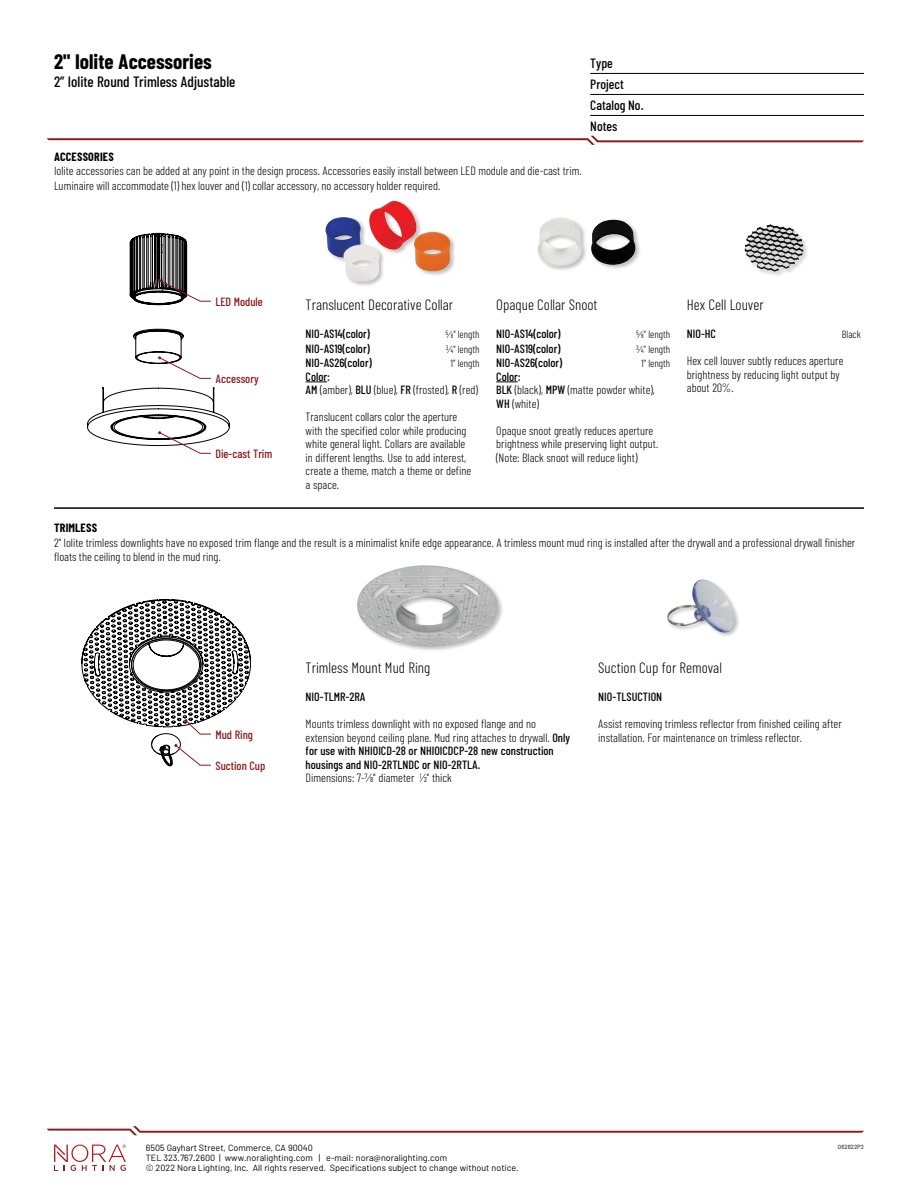
<style>
.page{position:relative;width:918px;height:1188px;background:#fff}
.page>*{position:absolute;margin:0;border:0;box-sizing:border-box;transform-origin:0 0}
.t1{font:700 21px "Barlow Condensed";color:#000}
.t2{font:300 15px "Barlow Condensed";color:#000}
.t3{font:500 15px "Barlow Condensed";color:#000}
.t4{font:500 13.5px/21px "Barlow Condensed";color:#000}
.t5{font:300 12px/13.5px "Barlow Condensed";color:#000}
.t6{font:500 12px "Barlow Condensed";color:#000}
.t7{font:500 12px "Barlow Condensed";color:#891a1c}
.t8{font:700 12px "Barlow Condensed";letter-spacing:.02em;color:#000}
.t9{font:300 10.5px "Barlow Condensed";color:#000}
.t10{font:9px/9.9px "Barlow";color:#000}
.t11{font:6px "Barlow";color:#000}
.s1{font-weight:500}
</style>
<div class="page">
<svg style="left:54px;top:1145px;width:72px;height:26px"></svg>
<hr style="left:590px;top:73px;width:274px;height:1px;background:#000">
<hr style="left:590px;top:94px;width:274px;height:1px;background:#000">
<hr style="left:590px;top:115px;width:274px;height:1px;background:#000">
<svg style="left:47px;top:136px;width:817px;height:9px"></svg>
<svg style="left:47px;top:1126px;width:817px;height:9px"></svg>
<svg style="left:87px;top:233px;width:143px;height:221px"></svg>
<hr style="left:54px;top:507px;width:810px;height:2px;background:#000">
<svg style="left:306px;top:382px;width:21px;height:1px"></svg>
<svg style="left:496px;top:382px;width:22px;height:1px"></svg>
<svg style="left:82px;top:599px;width:169px;height:167px"></svg>
<div style="left:356px;top:564px;width:147px;height:88px;background:#000;opacity:.25"></div>
<img style="left:357px;top:565px;width:143px;height:82px">
<div style="left:666px;top:579px;width:75px;height:59px;background:#000;opacity:.25"></div>
<img style="left:667px;top:580px;width:71px;height:53px">
<div style="left:744px;top:223px;width:65px;height:55px;background:#000;opacity:.25"></div>
<img style="left:745px;top:224px;width:58px;height:48px">
<div style="left:324px;top:200px;width:132px;height:87px;background:#000;opacity:.25"></div>
<img style="left:326px;top:201px;width:125px;height:81px">
<div style="left:537px;top:216px;width:104px;height:56px;background:#000;opacity:.25"></div>
<img style="left:537px;top:217px;width:45px;height:49px">
<img style="left:591px;top:220px;width:45px;height:45px">
<h1 class="t1" style="left:54px;top:48px;width:159px">2" Iolite Accessories</h1>
<p class="t3" style="left:54px;top:72px;width:183px">2” Iolite Round Trimless Adjustable</p>
<p class="t8" style="left:54px;top:149px;width:61px">ACCESSORIES</p>
<p class="t5" style="left:54px;top:164px;width:529px;line-height:14.4px">Iolite accessories can be added at any point in the design process. Accessories easily install between LED module and die-cast trim.<br>Luminaire will accommodate (1) hex louver and (1) collar accessory, no accessory holder required.</p>
<p class="t4" style="left:590px;top:53px;width:55px">Type<br>Project<br>Catalog No.<br>Notes</p>
<p class="t7" style="left:215px;top:294px;width:49px">LED Module</p>
<p class="t7" style="left:215px;top:371px;width:45px">Accessory</p>
<p class="t7" style="left:215px;top:446px;width:58px">Die-cast Trim</p>
<p class="t2" style="left:306px;top:295px;width:149px">Translucent Decorative Collar</p>
<p class="t6" style="left:306px;top:327px;width:66px">NIO-AS14(color)</p>
<p class="t9" style="left:446px;top:328px;width:35px">5/8" length</p>
<p class="t6" style="left:306px;top:341px;width:66px">NIO-AS19(color)</p>
<p class="t9" style="left:446px;top:342px;width:35px">3/4" length</p>
<p class="t6" style="left:306px;top:355px;width:68px">NIO-AS26(color)</p>
<p class="t9" style="left:451px;top:357px;width:31px">1” length</p>
<p class="t5" style="left:306px;top:369px;width:174px"><span class="s1">Color:<br>AM</span> (amber), <span class="s1">BLU</span> (blue), <span class="s1">FR</span> (frosted), <span class="s1">R</span> (red)</p>
<p class="t5" style="left:306px;top:410px;width:167px">Translucent collars color the aperture with the specified color while producing white general light. Collars are available in different lengths. Use to add interest, create a theme, match a theme or define a space.</p>
<p class="t2" style="left:496px;top:295px;width:103px">Opaque Collar Snoot</p>
<p class="t6" style="left:496px;top:327px;width:66px">NIO-AS14(color)</p>
<p class="t9" style="left:637px;top:328px;width:35px">5/8" length</p>
<p class="t6" style="left:496px;top:341px;width:66px">NIO-AS19(color)</p>
<p class="t9" style="left:636px;top:342px;width:36px">3/4” length</p>
<p class="t6" style="left:496px;top:355px;width:68px">NIO-AS26(color)</p>
<p class="t9" style="left:641px;top:357px;width:31px">1” length</p>
<p class="t5" style="left:496px;top:369px;width:160px"><span class="s1">Color:<br>BLK</span> (black), <span class="s1">MPW</span> (matte powder white),<br><span class="s1">WH</span> (white)</p>
<p class="t5" style="left:496px;top:423px;width:164px">Opaque snoot greatly reduces aperture brightness while preserving light output. (Note: Black snoot will reduce light)</p>
<p class="t2" style="left:687px;top:295px;width:78px">Hex Cell Louver</p>
<p class="t6" style="left:687px;top:327px;width:31px">NIO-HC</p>
<p class="t9" style="left:842px;top:328px;width:20px">Black</p>
<p class="t5" style="left:687px;top:354px;width:158px">Hex cell louver subtly reduces aperture brightness by reducing light output by about 20%.</p>
<p class="t8" style="left:54px;top:520px;width:45px">TRIMLESS</p>
<p class="t5" style="left:54px;top:535px;width:803px;line-height:14.4px">2" Iolite trimless downlights have no exposed trim flange and the result is a minimalist knife edge appearance. A trimless mount mud ring is installed after the drywall and a professional drywall finisher floats the ceiling to blend in the mud ring.</p>
<p class="t7" style="left:215px;top:727px;width:39px">Mud Ring</p>
<p class="t7" style="left:215px;top:758px;width:51px">Suction Cup</p>
<p class="t2" style="left:306px;top:658px;width:126px">Trimless Mount Mud Ring</p>
<p class="t6" style="left:306px;top:690px;width:61px">NIO-TLMR-2RA</p>
<p class="t5" style="left:306px;top:717px;width:266px">Mounts trimless downlight with no exposed flange and no extension beyond ceiling plane. Mud ring attaches to drywall. <span class="s1">Only for use with NHIOICD-28 or NHIOICDCP-28 new construction housings and NIO-2RTLNDC or NIO-2RTLA.</span></p>
<p class="t5" style="left:306px;top:771px;width:148px">Dimensions: 7-7/8" diameter 1/2" thick</p>
<p class="t2" style="left:598px;top:658px;width:125px">Suction Cup for Removal</p>
<p class="t6" style="left:598px;top:690px;width:66px">NIO-TLSUCTION</p>
<p class="t5" style="left:598px;top:717px;width:245px">Assist removing trimless reflector from finished ceiling after installation. For maintenance on trimless reflector.</p>
<p class="t10" style="left:146px;top:1142px;width:374px">6505 Gayhart Street, Commerce, CA 90040<br>TEL 323.767.2600 | www.noralighting.com | e-mail: nora@noralighting.com<br>© 2022 Nora Lighting, Inc. All rights reserved. Specifications subject to change without notice.</p>
<p class="t11" style="left:838px;top:1143px;width:28px">062822P2</p>
</div>
